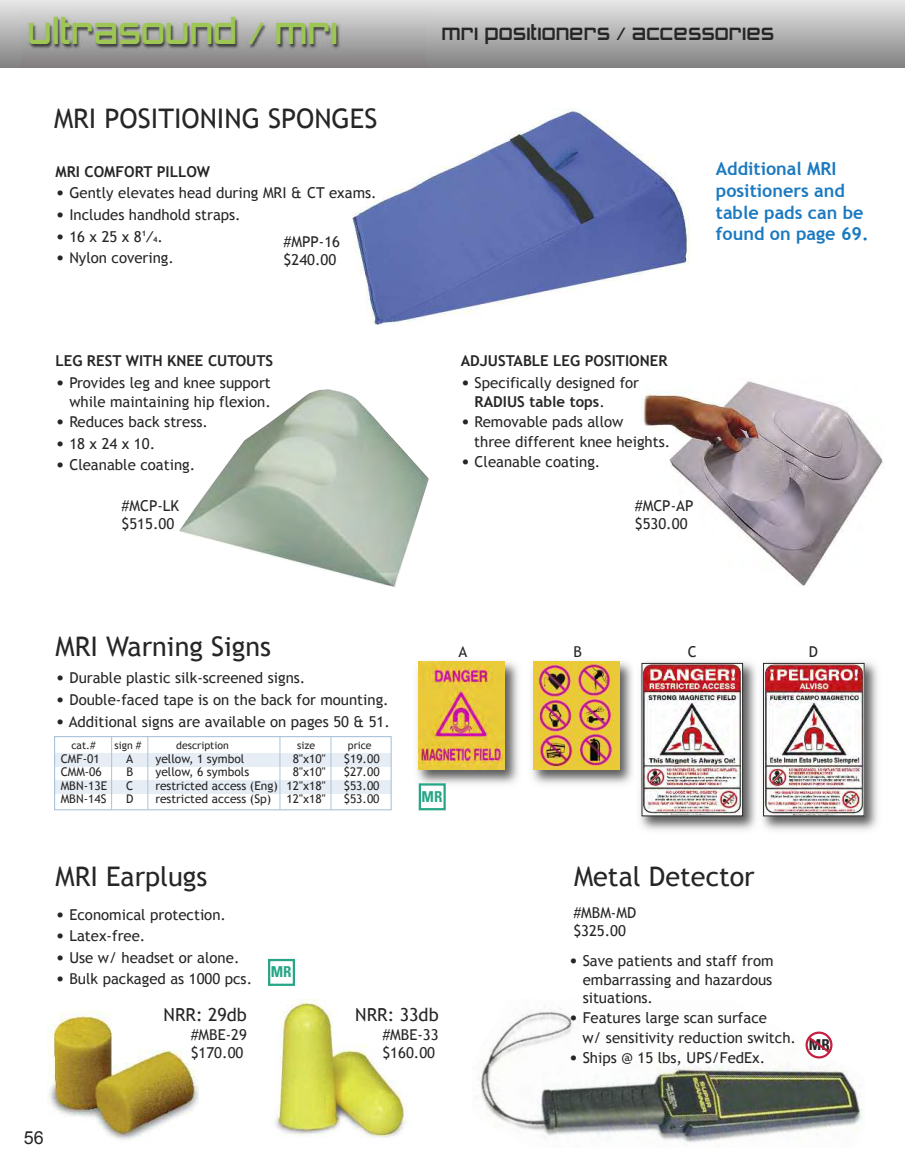
<style>
.page{position:relative;width:905px;height:1175px;background:#fff}
.page>*{position:absolute;margin:0;border:0;box-sizing:border-box;transform-origin:0 0}
.t1{font:36px "Zero Twos";color:#9ec654}
.t2{font:27px "Trebuchet MS";color:#272627}
.t3{font:21px "Zero Twos";color:#272627}
.t4{font:700 18px/21.6px "Trebuchet MS";color:#1b79c0}
.t5{font:18px "Trebuchet MS";color:#272627}
.t6{font:18px "Arial";color:#272627}
.t7{font:15px/18px "Trebuchet MS";color:#272627}
.t8{font:700 15px "Trebuchet MS";color:#272627}
.t9{font:700 condensed 15px "Univers";color:#26a686}
.t10{font:700 condensed 15px "Univers";color:#272627}
.t11{font:12px "Trebuchet MS";color:#272627}
.t12{font:10.5px "Trebuchet MS";color:#272627}
.s1{font-size:18px}
.s2{font-weight:700}
.s3{font-weight:700;font-size:7.5px}
</style>
<div class="page">
<img style="left:47px;top:1011px;width:151px;height:130px">
<img style="left:417px;top:661px;width:102px;height:123px">
<img style="left:418px;top:662px;width:87px;height:108px">
<img style="left:532px;top:661px;width:101px;height:123px">
<img style="left:533px;top:662px;width:86px;height:108px">
<img style="left:640px;top:661px;width:238px;height:170px">
<img style="left:765px;top:665px;width:97px;height:149px">
<div style="left:763px;top:663px;width:101px;height:153px;border:1px solid #272627"></div>
<img style="left:643px;top:665px;width:98px;height:149px">
<div style="left:641px;top:663px;width:102px;height:153px;border:1px solid #272627"></div>
<div style="left:418px;top:783px;width:28px;height:27px;border:2px solid #26a686"></div>
<div style="left:54px;top:753px;width:337px;height:13px;background:#e6edf4"></div>
<div style="left:54px;top:780px;width:337px;height:13px;background:#e6edf4"></div>
<div style="left:54px;top:736px;width:338px;height:74px;border:1px solid #abc3d8"></div>
<hr style="left:111px;top:736px;width:1px;height:73px;background:#abc3d8">
<hr style="left:147px;top:736px;width:1px;height:73px;background:#abc3d8">
<hr style="left:279px;top:736px;width:1px;height:73px;background:#abc3d8">
<hr style="left:330px;top:736px;width:1px;height:73px;background:#abc3d8">
<div style="left:0;top:0;width:904px;height:68px;background:linear-gradient(to bottom,#e7e7e7,#828282)"></div>
<img style="left:21px;top:0;width:404px;height:68px">
<img style="left:353px;top:108px;width:337px;height:216px">
<img style="left:179px;top:389px;width:250px;height:198px">
<img style="left:641px;top:381px;width:242px;height:205px">
<img style="left:478px;top:1008px;width:385px;height:135px">
<svg style="left:805px;top:1031px;width:27px;height:27px"></svg>
<img style="left:272px;top:999px;width:136px;height:139px">
<div style="left:268px;top:958px;width:27px;height:28px;border:2px solid #26a686"></div>
<h1 class="t1" style="left:27px;top:10px;width:312px">ultrasound / mri</h1>
<h2 class="t2" style="left:54px;top:103px;width:325px">MRI POSITIONING SPONGES</h2>
<p class="t8" style="left:56px;top:163px;width:156px">MRI COMFORT PILLOW</p>
<p class="t7" style="left:56px;top:184px;width:323px"><span class="s1">•</span> Gently elevates head during MRI &amp; CT exams.</p>
<p class="t7" style="left:56px;top:206px;width:187px"><span class="s1">•</span> Includes handhold straps.</p>
<p class="t7" style="left:56px;top:227px;width:109px"><span class="s1">•</span> 16 x 25 x 8<sup>1</sup><span class="s2">⁄</span><span class="s3">4</span>.</p>
<p class="t7" style="left:56px;top:249px;width:120px"><span class="s1">•</span> Nylon covering.</p>
<p class="t7" style="left:284px;top:233px;width:58px">#MPP-16 $240.00</p>
<p class="t8" style="left:56px;top:352px;width:219px">LEG REST WITH KNEE CUTOUTS</p>
<p class="t7" style="left:56px;top:372px;width:217px;line-height:19.4px;text-align:right"><span class="s1">•</span> Provides leg and knee support while maintaining hip flexion.</p>
<p class="t7" style="left:56px;top:413px;width:154px"><span class="s1">•</span> Reduces back stress.</p>
<p class="t7" style="left:56px;top:434px;width:101px"><span class="s1">•</span> 18 x 24 x 10.</p>
<p class="t7" style="left:56px;top:456px;width:141px"><span class="s1">•</span> Cleanable coating.</p>
<h3 class="t3" style="left:441px;top:20px;width:334px">mri positioners / accessories</h3>
<p class="t8" style="left:460px;top:352px;width:208px">ADJUSTABLE LEG POSITIONER</p>
<p class="t7" style="left:474px;top:372px;width:166px;line-height:19.4px;text-indent:-14px"><span class="s1">•</span> Specifically designed for<br><span class="s2">RADIUS table tops</span>.</p>
<p class="t7" style="left:474px;top:412px;width:197px;line-height:19.4px;text-indent:-14px"><span class="s1">•</span> Removable pads allow<br>three different knee heights.</p>
<p class="t7" style="left:460px;top:452px;width:141px"><span class="s1">•</span> Cleanable coating.</p>
<p class="t4" style="left:716px;top:158px;width:154px">Additional MRI positioners and table pads can be found on page 69.</p>
<p class="t7" style="left:122px;top:496px;width:59px">#MCP-LK $515.00</p>
<p class="t7" style="left:634px;top:496px;width:60px">#MCP-AP $530.00</p>
<h2 class="t2" style="left:56px;top:631px;width:217px">MRI Warning Signs</h2>
<p class="t7" style="left:56px;top:669px;width:251px"><span class="s1">•</span> Durable plastic silk-screened signs.</p>
<p class="t7" style="left:56px;top:690px;width:335px"><span class="s1">•</span> Double-faced tape is on the back for mounting.</p>
<p class="t7" style="left:56px;top:712px;width:336px"><span class="s1">•</span> Additional signs are available on pages 50 &amp; 51.</p>
<p class="t12" style="left:71px;top:739px;width:26px">cat.#</p>
<p class="t12" style="left:115px;top:739px;width:28px">sign #</p>
<p class="t12" style="left:176px;top:739px;width:54px">description</p>
<p class="t12" style="left:297px;top:739px;width:19px">size</p>
<p class="t12" style="left:348px;top:739px;width:25px">price</p>
<p class="t11" style="left:61px;top:751px;width:40px">CMF-01</p>
<p class="t11" style="left:126px;top:751px;width:9px">A</p>
<p class="t11" style="left:155px;top:751px;width:90px">yellow, 1 symbol</p>
<p class="t11" style="left:293px;top:751px;width:34px">8"x10"</p>
<p class="t11" style="left:344px;top:751px;width:37px">$19.00</p>
<p class="t11" style="left:61px;top:765px;width:43px">CMM-06</p>
<p class="t11" style="left:126px;top:765px;width:8px">B</p>
<p class="t11" style="left:155px;top:765px;width:95px">yellow, 6 symbols</p>
<p class="t11" style="left:293px;top:765px;width:34px">8"x10"</p>
<p class="t11" style="left:344px;top:765px;width:37px">$27.00</p>
<p class="t11" style="left:61px;top:778px;width:48px">MBN-13E</p>
<p class="t11" style="left:126px;top:778px;width:9px">C</p>
<p class="t11" style="left:155px;top:778px;width:172px">restricted access (Eng) 12"x18"</p>
<p class="t11" style="left:344px;top:778px;width:37px">$53.00</p>
<p class="t11" style="left:61px;top:792px;width:47px">MBN-14S</p>
<p class="t11" style="left:126px;top:792px;width:9px">D</p>
<p class="t11" style="left:155px;top:792px;width:117px">restricted access (Sp)</p>
<p class="t11" style="left:286px;top:792px;width:40px">12"x18"</p>
<p class="t11" style="left:344px;top:792px;width:37px">$53.00</p>
<p class="t7" style="left:458px;top:643px;width:10px">A</p>
<p class="t7" style="left:573px;top:643px;width:10px">B</p>
<p class="t7" style="left:687px;top:643px;width:10px">C</p>
<p class="t7" style="left:808px;top:643px;width:11px">D</p>
<p class="t9" style="left:421px;top:791px;width:22px">MR</p>
<h2 class="t2" style="left:56px;top:860px;width:153px">MRI Earplugs</h2>
<p class="t7" style="left:56px;top:905px;width:172px"><span class="s1">•</span> Economical protection.</p>
<p class="t7" style="left:56px;top:927px;width:91px"><span class="s1">•</span> Latex-free.</p>
<p class="t7" style="left:56px;top:948px;width:185px"><span class="s1">•</span> Use w/ headset or alone.</p>
<p class="t7" style="left:56px;top:970px;width:198px"><span class="s1">•</span> Bulk packaged as 1000 pcs.</p>
<p class="t5" style="left:164px;top:1004px;width:85px">NRR: 29db</p>
<p class="t7" style="left:191px;top:1026px;width:58px">#MBE-29 $170.00</p>
<p class="t9" style="left:271px;top:966px;width:22px">MR</p>
<p class="t5" style="left:355px;top:1004px;width:85px">NRR: 33db</p>
<p class="t7" style="left:382px;top:1026px;width:58px">#MBE-33 $160.00</p>
<h2 class="t2" style="left:574px;top:860px;width:182px">Metal Detector</h2>
<p class="t7" style="left:573px;top:904px;width:64px">#MBM-MD $325.00</p>
<p class="t7" style="left:568px;top:950px;width:206px;line-height:19.4px;text-align:right"><span class="s1">•</span> Save patients and staff from embarrassing and hazardous</p>
<p class="t7" style="left:582px;top:988px;width:72px">situations.</p>
<p class="t7" style="left:582px;top:1008px;width:215px;line-height:19.4px;text-indent:-14px"><span class="s1">•</span> Features large scan surface<br>w/ sensitivity reduction switch.</p>
<p class="t7" style="left:568px;top:1048px;width:198px"><span class="s1">•</span> Ships @ 15 lbs, UPS/FedEx.</p>
<p class="t10" style="left:809px;top:1039px;width:22px">MR</p>
<p class="t6" style="left:24px;top:1127px;width:22px">56</p>
</div>
